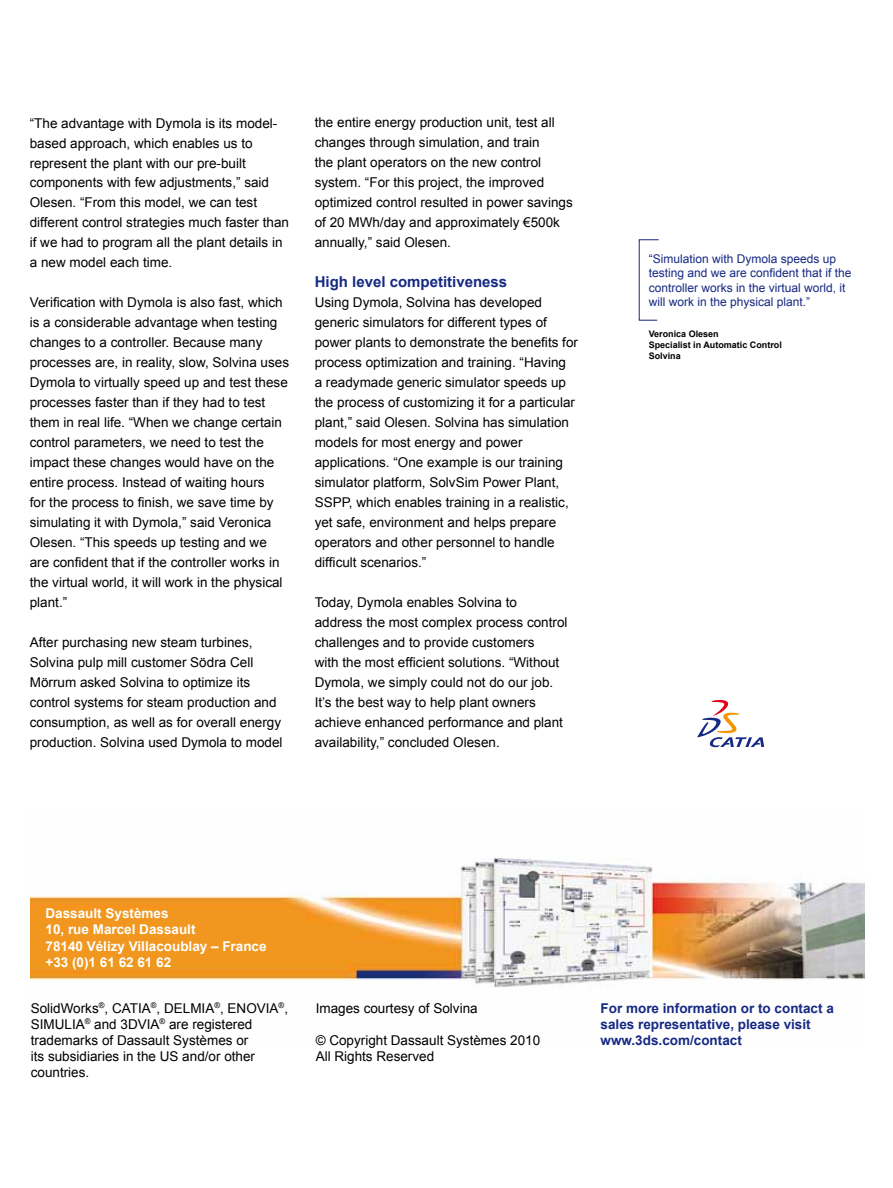
<style>
.page{position:relative;width:893px;height:1188px;background:#fff}
.page>*{position:absolute;margin:0;border:0;box-sizing:border-box;transform-origin:0 0}
.t1{font:700 15px "Arial";color:#162983}
.t2{font:13.5px/20px "Arial";color:#000}
.t3{font:700 13.5px/16.2px "Arial";color:#fff}
.t4{font:700 13.5px/16.2px "Arial";color:#162983}
.t5{font:12px/14.4px "Arial";color:#162983}
.t6{font:700 9px/10.8px "Arial";color:#000}
</style>
<div class="page">
<img style="left:31px;top:858px;width:833px;height:130px">
<svg style="left:697px;top:700px;width:67px;height:47px"></svg>
<svg style="left:638px;top:239px;width:21px;height:82px"></svg>
<p class="t2" style="left:30px;top:113px;width:261px">“The advantage with Dymola is its model&shy;based approach, which enables us to represent the plant with our pre-built components with few adjustments,” said Olesen. “From this model, we can test different control strategies much faster than if we had to program all the plant details in a new model each time.</p>
<p class="t2" style="left:30px;top:293px;width:261px">Verification with Dymola is also fast, which is a considerable advantage when testing changes to a controller. Because many processes are, in reality, slow, Solvina uses Dymola to virtually speed up and test these processes faster than if they had to test them in real life. “When we change certain control parameters, we need to test the impact these changes would have on the entire process. Instead of waiting hours<br>for the process to finish, we save time by simulating it with Dymola,” said Veronica Olesen. “This speeds up testing and we are confident that if the controller works in the virtual world, it will work in the physical plant.”</p>
<p class="t2" style="left:30px;top:632px;width:254px">After purchasing new steam turbines, Solvina pulp mill customer Södra Cell Mörrum asked Solvina to optimize its control systems for steam production and consumption, as well as for overall energy production. Solvina used Dymola to model</p>
<p class="t2" style="left:315px;top:113px;width:260px">the entire energy production unit, test all changes through simulation, and train<br>the plant operators on the new control system. “For this project, the improved optimized control resulted in power savings of 20 MWh/day and approximately €500k annually,” said Olesen.</p>
<p class="t1" style="left:315px;top:272px;width:194px">High level competitiveness</p>
<p class="t2" style="left:315px;top:293px;width:265px">Using Dymola, Solvina has developed generic simulators for different types of power plants to demonstrate the benefits for process optimization and training. “Having<br>a readymade generic simulator speeds up the process of customizing it for a particular plant,” said Olesen. Solvina has simulation models for most energy and power applications. “One example is our training simulator platform, SolvSim Power Plant, SSPP, which enables training in a realistic, yet safe, environment and helps prepare operators and other personnel to handle difficult scenarios.”</p>
<p class="t2" style="left:315px;top:593px;width:254px">Today, Dymola enables Solvina to address the most complex process control challenges and to provide customers<br>with the most efficient solutions. “Without Dymola, we simply could not do our job.<br>It’s the best way to help plant owners achieve enhanced performance and plant availability,” concluded Olesen.</p>
<p class="t5" style="left:649px;top:252px;width:204px">“Simulation with Dymola speeds up testing and we are confident that if the controller works in the virtual world, it will work in the physical plant.”</p>
<p class="t6" style="left:649px;top:329px;width:135px">Veronica Olesen<br>Specialist in Automatic Control<br>Solvina</p>
<p class="t3" style="left:45px;top:906px;width:223px">Dassault Systèmes<br>10, rue Marcel Dassault<br>78140 Vélizy Villacoublay – France +33 (0)1 61 62 61 62</p>
<p class="t2" style="left:31px;top:1000px;width:259px;line-height:16.2px">SolidWorks<sup>®</sup>, CATIA<sup>®</sup>, DELMIA<sup>®</sup>, ENOVIA<sup>®</sup>,<br>SIMULIA<sup>®</sup> and 3DVIA<sup>®</sup> are registered trademarks of Dassault Systèmes or<br>its subsidiaries in the US and/or other countries.</p>
<p class="t2" style="left:316px;top:998px;width:164px">Images courtesy of Solvina</p>
<p class="t2" style="left:316px;top:1032px;width:226px;line-height:16.2px">© Copyright Dassault Systèmes 2010<br>All Rights Reserved</p>
<p class="t4" style="left:601px;top:1000px;width:235px">For more information or to contact a sales representative, please visit www.3ds.com/contact</p>
</div>
